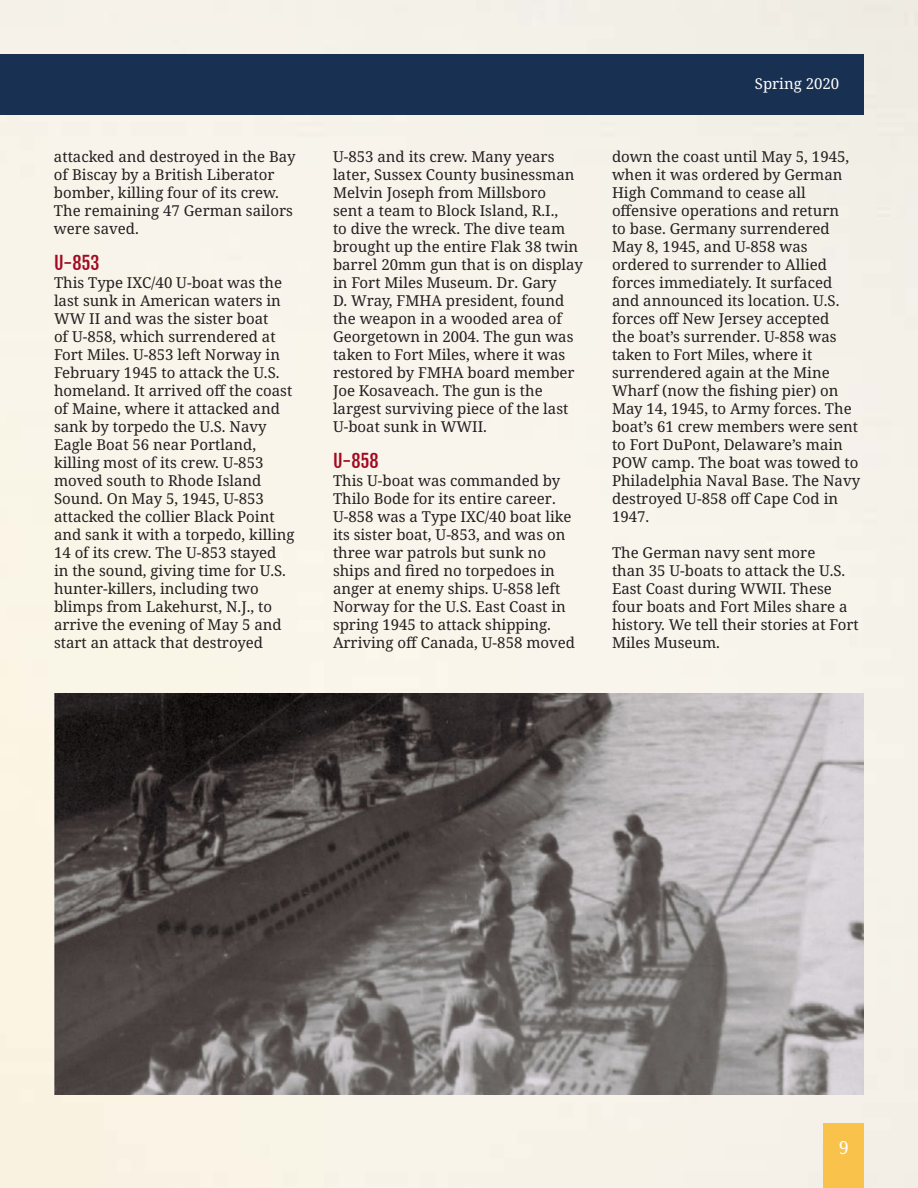
<style>
.page{position:relative;width:918px;height:1188px;background:#f8f4e9}
.page>*{position:absolute;margin:0;border:0;box-sizing:border-box;transform-origin:0 0}
.t1{font:18px "Fjalla One";color:#a10a20}
.t2{font:18px "Noto Serif";color:#fff}
.t3{font:15px/18px "Noto Serif";color:#231f20}
.t4{font:15px "Noto Serif";color:#fff}
</style>
<div class="page">
<div style="left:824px;top:1124px;width:40px;height:64px;background:#f9c24a"></div>
<div style="left:0;top:54px;width:864px;height:61px;background:#183051"></div>
<img style="left:54px;top:694px;width:810px;height:400px">
<p class="t3" style="left:54px;top:148px;width:243px">attacked and destroyed in the Bay of Biscay by a British Liberator bomber, killing four of its crew.<br>The remaining 47 German sailors were saved.</p>
<p class="t1" style="left:54px;top:252px;width:47px">U-853</p>
<p class="t3" style="left:54px;top:274px;width:242px">This Type IXC/40 U-boat was the last sunk in American waters in<br>WW II and was the sister boat<br>of U-858, which surrendered at<br>Fort Miles. U-853 left Norway in<br>February 1945 to attack the U.S. homeland. It arrived off the coast of Maine, where it attacked and sank by torpedo the U.S. Navy<br>Eagle Boat 56 near Portland, killing most of its crew. U-853 moved south to Rhode Island<br>Sound. On May 5, 1945, U-853 attacked the collier Black Point and sank it with a torpedo, killing<br>14 of its crew. The U-853 stayed in the sound, giving time for U.S. hunter-killers, including two blimps from Lakehurst, N.J., to arrive the evening of May 5 and start an attack that destroyed</p>
<p class="t3" style="left:333px;top:148px;width:251px">U-853 and its crew. Many years later, Sussex County businessman<br>Melvin Joseph from Millsboro<br>sent a team to Block Island, R.I.,<br>to dive the wreck. The dive team brought up the entire Flak 38 twin barrel 20mm gun that is on display in Fort Miles Museum. Dr. Gary<br>D. Wray, FMHA president, found the weapon in a wooded area of<br>Georgetown in 2004. The gun was taken to Fort Miles, where it was restored by FMHA board member<br>Joe Kosaveach. The gun is the largest surviving piece of the last<br>U-boat sunk in WWII.</p>
<p class="t1" style="left:333px;top:450px;width:47px">U-858</p>
<p class="t3" style="left:333px;top:472px;width:244px">This U-boat was commanded by<br>Thilo Bode for its entire career.<br>U-858 was a Type IXC/40 boat like its sister boat, U-853, and was on three war patrols but sunk no ships and fired no torpedoes in anger at enemy ships. U-858 left<br>Norway for the U.S. East Coast in spring 1945 to attack shipping.<br>Arriving off Canada, U-858 moved</p>
<p class="t4" style="left:755px;top:74px;width:86px">Spring 2020</p>
<p class="t3" style="left:612px;top:148px;width:250px">down the coast until May 5, 1945, when it was ordered by German<br>High Command to cease all offensive operations and return<br>to base. Germany surrendered<br>May 8, 1945, and U-858 was ordered to surrender to Allied forces immediately. It surfaced and announced its location. U.S. forces off New Jersey accepted<br>the boat’s surrender. U-858 was taken to Fort Miles, where it surrendered again at the Mine<br>Wharf (now the fishing pier) on<br>May 14, 1945, to Army forces. The boat’s 61 crew members were sent to Fort DuPont, Delaware’s main<br>POW camp. The boat was towed to<br>Philadelphia Naval Base. The Navy destroyed U-858 off Cape Cod in<br>1947.</p>
<p class="t3" style="left:612px;top:544px;width:248px">The German navy sent more<br>than 35 U-boats to attack the U.S.<br>East Coast during WWII. These four boats and Fort Miles share a history. We tell their stories at Fort<br>Miles Museum.</p>
<p class="t2" style="left:839px;top:1135px;width:12px">9</p>
</div>
